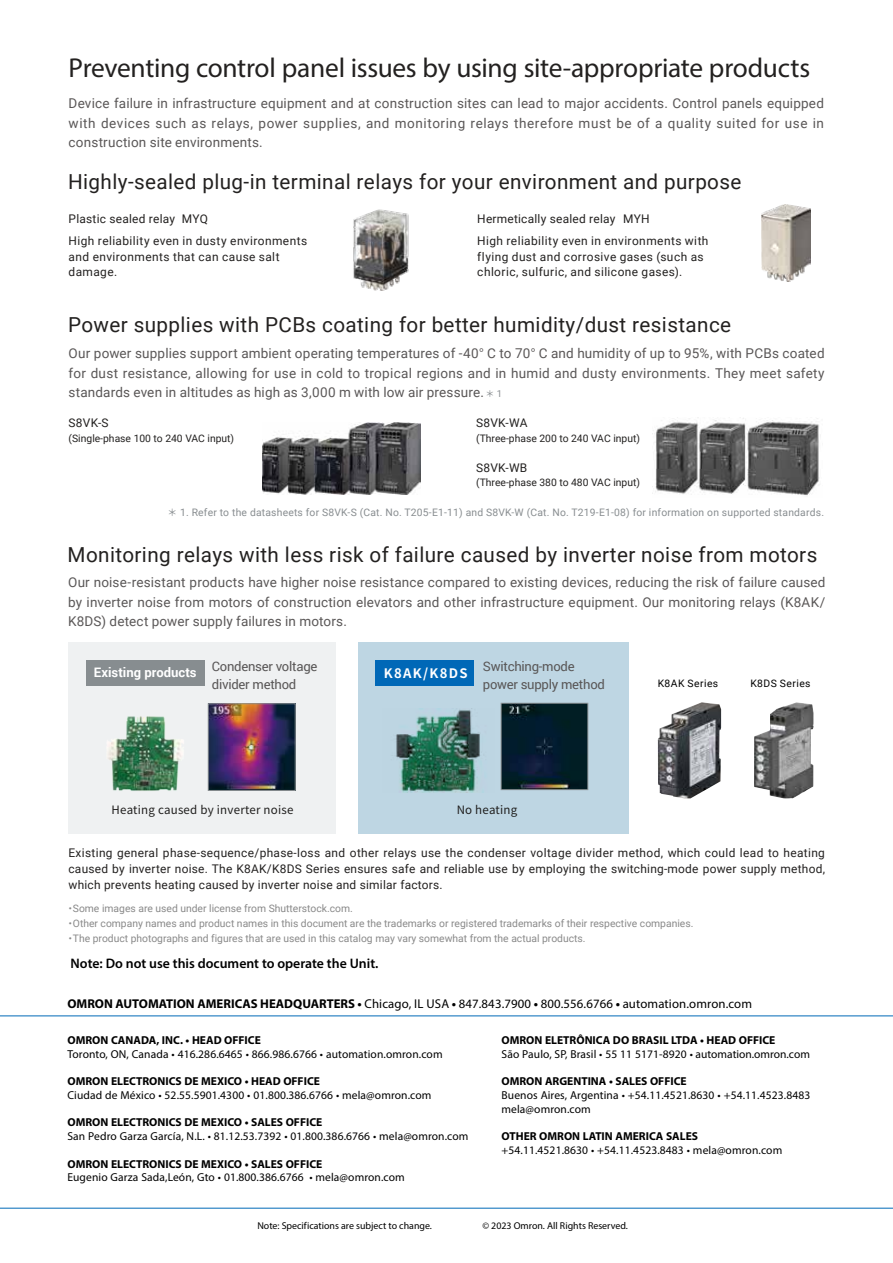
<style>
.page{position:relative;width:893px;height:1263px;background:#fff}
.page>*{position:absolute;margin:0;border:0;box-sizing:border-box;transform-origin:0 0}
.t1{font:27.3px "Myriad Pro";letter-spacing:-.015em;color:#232120}
.t2{font:20.7px "Roboto";letter-spacing:.02em;color:#232120}
.t3{font:600 13.8px "Myriad Pro";color:#000}
.t4{font:13.5px/19.5px "Roboto";letter-spacing:.01em;color:#5a5757;text-align:justify}
.t5{font:13.05px/18.5px "Roboto";letter-spacing:-.02em;color:#595757}
.t6{font:700 13.05px "Roboto";color:#fff}
.t7{font:700 13.05px "Source Han Sans";letter-spacing:.1em;color:#fff}
.t8{font:12.75px "Myriad Pro";letter-spacing:.01em;color:#000}
.t9{font:11.85px/15.8px "Roboto";letter-spacing:.03em;color:#232120}
.t10{font:11.55px/13.8px "Myriad Pro";letter-spacing:.01em;color:#000}
.t11{font:700 11.55px "Myriad Pro";color:#000}
.t12{font:11.55px "Source Han Sans";letter-spacing:.02em;color:#1f1e1d}
.t13{font:10.35px/15px "Roboto";color:#898989}
.t14{font:10.35px "Roboto";letter-spacing:.02em;color:#888d90}
.t15{font:10.35px "Roboto";color:#232120}
.t16{font:10.35px "Roboto";letter-spacing:.045em;color:#000}
.t17{font:9.9px "Myriad Pro";color:#000}
.s1{font-family:"Source Han Sans";font-size:12.75px}
.s2{font-family:"Source Han Sans";font-size:9px;color:#888d90}
.s3{font-size:9.6px;color:#888d90}
.s4{font-family:"Source Han Sans";font-size:9.75px}
.s5{font-weight:700}
</style>
<div class="page">
<img style="left:353px;top:209px;width:56px;height:81px">
<img style="left:262px;top:422px;width:158px;height:73px">
<img style="left:762px;top:205px;width:49px;height:76px">
<img style="left:652px;top:417px;width:169px;height:79px">
<div style="left:358px;top:642px;width:270px;height:192px;background:#bed6e3"></div>
<div style="left:68px;top:642px;width:268px;height:192px;background:#eff1f2"></div>
<div style="left:376px;top:660px;width:98px;height:25px;background:#0068b7"></div>
<img style="left:503px;top:705px;width:83px;height:83px">
<div style="left:501px;top:703px;width:87px;height:87px;border:1px solid #878d90"></div>
<img style="left:396px;top:709px;width:84px;height:83px">
<img style="left:210px;top:706px;width:83px;height:83px">
<div style="left:208px;top:704px;width:87px;height:87px;border:1px solid #878d90"></div>
<img style="left:107px;top:716px;width:77px;height:75px">
<div style="left:86px;top:660px;width:119px;height:25px;background:#878d90"></div>
<img style="left:658px;top:702px;width:63px;height:96px">
<img style="left:754px;top:702px;width:59px;height:96px">
<hr style="left:0;top:1015px;width:893px;height:1px;background:#0069b7">
<hr style="left:0;top:1208px;width:893px;height:1px;background:#0069b7">
<h1 class="t1" style="left:69px;top:51px;width:743px">Preventing control panel issues by using site-appropriate products</h1>
<p class="t4" style="left:69px;top:93px;width:757px">Device failure in infrastructure equipment and at construction sites can lead to major accidents. Control panels equipped with devices such as relays, power supplies, and monitoring relays therefore must be of a quality suited for use in construction site environments.</p>
<h2 class="t2" style="left:68px;top:167px;width:675px">Highly-sealed plug-in terminal relays for your environment and purpose</h2>
<p class="t9" style="left:69px;top:211px;width:141px">Plastic sealed relay MYQ</p>
<p class="t9" style="left:477px;top:211px;width:174px">Hermetically sealed relay MYH</p>
<p class="t9" style="left:69px;top:232px;width:240px">High reliability even in dusty environments and environments that can cause salt damage.</p>
<p class="t9" style="left:477px;top:232px;width:233px">High reliability even in environments with flying dust and corrosive gases (such as chloric, sulfuric, and silicone gases).</p>
<h2 class="t2" style="left:68px;top:310px;width:665px">Power supplies with PCBs coating for better humidity/dust resistance</h2>
<p class="t4" style="left:69px;top:343px;width:757px">Our power supplies support ambient operating temperatures of -40<span class="s1">°</span> C to 70<span class="s1">°</span> C and humidity of up to 95%, with PCBs coated for dust resistance, allowing for use in cold to tropical regions and in humid and dusty environments. They meet safety standards even in altitudes as high as 3,000 m with low air pressure. <span class="s2">＊</span> <span class="s3">1</span></p>
<p class="t9" style="left:69px;top:415px;width:41px">S8VK-S</p>
<p class="t15" style="left:69px;top:431px;width:167px">(Single-phase 100 to 240 VAC input)</p>
<p class="t9" style="left:476px;top:415px;width:53px">S8VK-WA</p>
<p class="t15" style="left:476px;top:431px;width:165px">(Three-phase 200 to 240 VAC input)</p>
<p class="t9" style="left:476px;top:459px;width:53px">S8VK-WB</p>
<p class="t15" style="left:476px;top:475px;width:165px">(Three-phase 380 to 480 VAC input)</p>
<p class="t14" style="left:168px;top:505px;width:658px"><span class="s4">＊</span> 1. Refer to the datasheets for S8VK-S (Cat. No. T205-E1-11) and S8VK-W (Cat. No. T219-E1-08) for information on supported standards.</p>
<h2 class="t2" style="left:68px;top:540px;width:751px">Monitoring relays with less risk of failure caused by inverter noise from motors</h2>
<p class="t4" style="left:68px;top:572px;width:759px">Our noise-resistant products have higher noise resistance compared to existing devices, reducing the risk of failure caused by inverter noise from motors of construction elevators and other infrastructure equipment. Our monitoring relays (K8AK/ K8DS) detect power supply failures in motors.</p>
<p class="t6" style="left:94px;top:663px;width:104px">Existing products</p>
<p class="t5" style="left:212px;top:656px;width:107px">Condenser voltage divider method</p>
<p class="t5" style="left:483px;top:656px;width:124px">Switching-mode power supply method</p>
<p class="t7" style="left:384px;top:665px;width:85px">K8AK/K8DS</p>
<p class="t12" style="left:112px;top:803px;width:183px">Heating caused by inverter noise</p>
<p class="t12" style="left:457px;top:803px;width:62px">No heating</p>
<p class="t16" style="left:658px;top:676px;width:62px">K8AK Series</p>
<p class="t16" style="left:750px;top:676px;width:62px">K8DS Series</p>
<p class="t9" style="left:69px;top:845px;width:758px;text-align:justify">Existing general phase-sequence/phase-loss and other relays use the condenser voltage divider method, which could lead to heating caused by inverter noise. The K8AK/K8DS Series ensures safe and reliable use by employing the switching-mode power supply method, which prevents heating caused by inverter noise and similar factors.</p>
<p class="t13" style="left:66px;top:901px;width:629px"><span class="s4">・</span>Some images are used under license from Shutterstock.com.<br><span class="s4">・</span>Other company names and product names in this document are the trademarks or registered trademarks of their respective companies.<span class="s4">・</span>The product photographs and figures that are used in this catalog may vary somewhat from the actual products.</p>
<p class="t3" style="left:71px;top:954px;width:309px">Note: Do not use this document to operate the Unit.</p>
<p class="t8" style="left:67px;top:996px;width:686px"><span class="s5">OMRON AUTOMATION AMERICAS HEADQUARTERS •</span> Chicago, IL USA <span class="s5">•</span> 847.843.7900 <span class="s5">•</span> 800.556.6766 <span class="s5">•</span> automation.omron.com</p>
<p class="t11" style="left:67px;top:1032px;width:195px">OMRON CANADA, INC. • HEAD OFFICE</p>
<p class="t10" style="left:67px;top:1047px;width:377px">Toronto, ON, Canada • 416.286.6465 • 866.986.6766 • automation.omron.com</p>
<p class="t11" style="left:67px;top:1073px;width:254px">OMRON ELECTRONICS DE MEXICO • HEAD OFFICE</p>
<p class="t10" style="left:67px;top:1088px;width:366px">Ciudad de México • 52.55.5901.4300 • 01.800.386.6766 • mela@omron.com</p>
<p class="t11" style="left:67px;top:1115px;width:256px">OMRON ELECTRONICS DE MEXICO • SALES OFFICE</p>
<p class="t10" style="left:67px;top:1129px;width:403px">San Pedro Garza García, N.L. • 81.12.53.7392 • 01.800.386.6766 • mela@omron.com</p>
<p class="t11" style="left:67px;top:1156px;width:256px">OMRON ELECTRONICS DE MEXICO • SALES OFFICE</p>
<p class="t10" style="left:67px;top:1170px;width:339px">Eugenio Garza Sada,León, Gto • 01.800.386.6766 • mela@omron.com</p>
<p class="t11" style="left:502px;top:1032px;width:275px">OMRON ELETRÔNICA DO BRASIL LTDA • HEAD OFFICE</p>
<p class="t10" style="left:502px;top:1047px;width:310px">São Paulo, SP, Brasil • 55 11 5171-8920 • automation.omron.com</p>
<p class="t11" style="left:502px;top:1073px;width:187px">OMRON ARGENTINA • SALES OFFICE</p>
<p class="t10" style="left:502px;top:1088px;width:310px">Buenos Aires, Argentina • +54.11.4521.8630 • +54.11.4523.8483 mela@omron.com</p>
<p class="t11" style="left:502px;top:1129px;width:198px">OTHER OMRON LATIN AMERICA SALES</p>
<p class="t10" style="left:502px;top:1143px;width:282px">+54.11.4521.8630 • +54.11.4523.8483 • mela@omron.com</p>
<p class="t17" style="left:257px;top:1220px;width:176px">Note: Specifications are subject to change.</p>
<p class="t17" style="left:482px;top:1220px;width:147px">© 2023 Omron. All Rights Reserved.</p>
</div>
